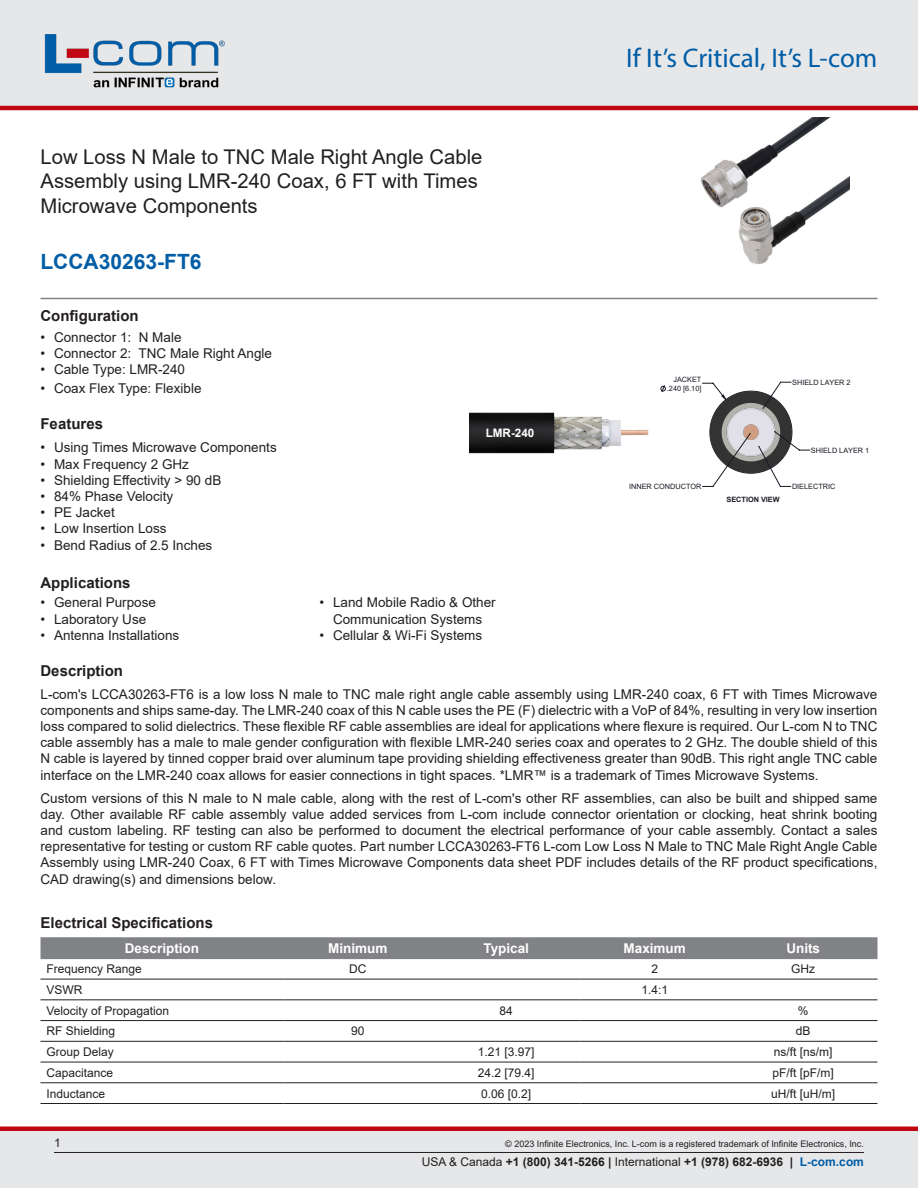
<style>
.page{position:relative;width:918px;height:1188px;background:#fff}
.page>*{position:absolute;margin:0;border:0;box-sizing:border-box;transform-origin:0 0}
.t1{font:27px "Myriad Pro";color:#005da6}
.Branded_Part_No{font:700 21px "Arial";color:#005da6}
.Web_Description_Para{font:20.25px/24.3px "Arial";color:#231f20}
.Head1{font:700 15px "Arial";color:#231f20}
.MarketingDescription{font:13.5px/16.2px "Arial";color:#231f20;text-align:justify}
.Table_Header{font:700 13.5px "Arial";color:#fff}
.Table-Body{font:12px "Arial";color:#231f20}
.t2{font:700 12px "Arial";color:#231f20}
.t3{font:700 11.7px "Arial";color:#fff}
.Copyright_disclaimer{font:9px "Arial";color:#231f20}
.t4{font:7.35px/8.9px "Arial";color:#191924;text-align:right}
.t5{font:700 7.35px "Arial";color:#191924}
.s1{font-style:inherit}
.s2{font-weight:400}
.s3{color:#005da6}
</style>
<div class="page">
<div style="left:0;top:1131px;width:918px;height:57px;background:#e6e7e9"></div>
<div style="left:0;top:1126px;width:918px;height:5px;background:#c00814"></div>
<div style="left:0;top:0;width:918px;height:108px;background:#e6e7e9"></div>
<hr style="left:0;top:106px;width:918px;height:4px;background:#c00814">
<img style="left:44px;top:34px;width:181px;height:54px">
<hr style="left:54px;top:1152px;width:810px;height:1px;background:#231f20">
<hr style="left:40px;top:298px;width:838px;height:1px;background:#808285">
<img style="left:701px;top:117px;width:148px;height:148px">
<img style="left:470px;top:412px;width:179px;height:42px">
<svg style="left:661px;top:385px;width:5px;height:7px"></svg>
<svg style="left:702px;top:382px;width:108px;height:105px"></svg>
<div style="left:40px;top:937px;width:838px;height:22px;background:#808285"></div>
<hr style="left:40px;top:979px;width:244px;height:1px;background:#231f20">
<hr style="left:284px;top:979px;width:148px;height:1px;background:#231f20">
<hr style="left:432px;top:979px;width:148px;height:1px;background:#231f20">
<hr style="left:580px;top:979px;width:149px;height:1px;background:#231f20">
<hr style="left:729px;top:979px;width:149px;height:1px;background:#231f20">
<hr style="left:40px;top:1000px;width:244px;height:1px;background:#231f20">
<hr style="left:284px;top:1000px;width:148px;height:1px;background:#231f20">
<hr style="left:432px;top:1000px;width:148px;height:1px;background:#231f20">
<hr style="left:580px;top:1000px;width:149px;height:1px;background:#231f20">
<hr style="left:729px;top:1000px;width:149px;height:1px;background:#231f20">
<hr style="left:40px;top:1020px;width:244px;height:1px;background:#231f20">
<hr style="left:284px;top:1020px;width:148px;height:1px;background:#231f20">
<hr style="left:432px;top:1020px;width:148px;height:1px;background:#231f20">
<hr style="left:580px;top:1020px;width:149px;height:1px;background:#231f20">
<hr style="left:729px;top:1020px;width:149px;height:1px;background:#231f20">
<hr style="left:40px;top:1041px;width:244px;height:1px;background:#231f20">
<hr style="left:284px;top:1041px;width:148px;height:1px;background:#231f20">
<hr style="left:432px;top:1041px;width:148px;height:1px;background:#231f20">
<hr style="left:580px;top:1041px;width:149px;height:1px;background:#231f20">
<hr style="left:729px;top:1041px;width:149px;height:1px;background:#231f20">
<hr style="left:40px;top:1062px;width:244px;height:1px;background:#231f20">
<hr style="left:284px;top:1062px;width:148px;height:1px;background:#231f20">
<hr style="left:432px;top:1062px;width:148px;height:1px;background:#231f20">
<hr style="left:580px;top:1062px;width:149px;height:1px;background:#231f20">
<hr style="left:729px;top:1062px;width:149px;height:1px;background:#231f20">
<hr style="left:40px;top:1083px;width:244px;height:1px;background:#231f20">
<hr style="left:284px;top:1083px;width:148px;height:1px;background:#231f20">
<hr style="left:432px;top:1083px;width:148px;height:1px;background:#231f20">
<hr style="left:580px;top:1083px;width:149px;height:1px;background:#231f20">
<hr style="left:729px;top:1083px;width:149px;height:1px;background:#231f20">
<hr style="left:40px;top:1103px;width:244px;height:1px;background:#231f20">
<hr style="left:284px;top:1103px;width:148px;height:1px;background:#231f20">
<hr style="left:432px;top:1103px;width:148px;height:1px;background:#231f20">
<hr style="left:580px;top:1103px;width:149px;height:1px;background:#231f20">
<hr style="left:729px;top:1103px;width:149px;height:1px;background:#231f20">
<h1 class="Web_Description_Para" style="left:40px;top:145px;width:443px">Low Loss N Male to TNC Male Right Angle Cable<br>Assembly using LMR-240 Coax, 6 FT with Times<br>Microwave Components</h1>
<p class="Branded_Part_No" style="left:40px;top:247px;width:163px">LCCA30263-FT6</p>
<p class="Head1" style="left:40px;top:306px;width:100px">Configuration</p>
<p class="MarketingDescription" style="left:40px;top:329px;width:143px">• Connector 1: N Male</p>
<p class="MarketingDescription" style="left:40px;top:345px;width:233px">• Connector 2: TNC Male Right Angle</p>
<p class="MarketingDescription" style="left:40px;top:361px;width:146px">• Cable Type: LMR-240</p>
<p class="MarketingDescription" style="left:40px;top:381px;width:163px">• Coax Flex Type: Flexible</p>
<p class="Head1" style="left:40px;top:414px;width:64px">Features</p>
<p class="MarketingDescription" style="left:40px;top:440px;width:238px">• Using Times Microwave Components</p>
<p class="MarketingDescription" style="left:40px;top:456px;width:150px">• Max Frequency 2 GHz</p>
<p class="MarketingDescription" style="left:40px;top:472px;width:182px">• Shielding Effectivity &gt; 90 dB</p>
<p class="MarketingDescription" style="left:40px;top:488px;width:134px">• 84% Phase Velocity</p>
<p class="MarketingDescription" style="left:40px;top:504px;width:76px">• PE Jacket</p>
<p class="MarketingDescription" style="left:40px;top:521px;width:128px">• Low Insertion Loss</p>
<p class="MarketingDescription" style="left:40px;top:537px;width:173px">• Bend Radius of 2.5 Inches</p>
<p class="Head1" style="left:40px;top:572px;width:92px">Applications</p>
<p class="MarketingDescription" style="left:40px;top:594px;width:117px">• General Purpose</p>
<p class="MarketingDescription" style="left:40px;top:611px;width:107px">• Laboratory Use</p>
<p class="MarketingDescription" style="left:40px;top:627px;width:140px">• Antenna Installations</p>
<p class="t3" style="left:486px;top:425px;width:50px">LMR-<span class="s1">240</span></p>
<p class="MarketingDescription" style="left:320px;top:594px;width:178px;text-align:center">• Land Mobile Radio &amp; Other<br>Communication Systems</p>
<p class="MarketingDescription" style="left:320px;top:627px;width:164px">• Cellular &amp; Wi-Fi Systems</p>
<h1 class="t1" style="left:626px;top:41px;width:253px">If It’s Critical, It’s L-com</h1>
<p class="t4" style="left:667px;top:375px;width:36px">JACKET .<span class="s1">240</span> [<span class="s1">6.10</span>]</p>
<p class="t4" style="left:792px;top:378px;width:60px">SHIELD LAYER 2</p>
<p class="t4" style="left:811px;top:446px;width:60px">SHIELD LAYER 1</p>
<p class="t4" style="left:629px;top:482px;width:74px">INNER CONDUCTOR</p>
<p class="t4" style="left:792px;top:482px;width:45px">DIELECTRIC</p>
<p class="t5" style="left:727px;top:494px;width:55px">SECTION VIEW</p>
<p class="Head1" style="left:40px;top:660px;width:84px">Description</p>
<p class="MarketingDescription" style="left:40px;top:686px;width:838px">L-com's LCCA30263-FT6 is a low loss N male to TNC male right angle cable assembly using LMR-240 coax, 6 FT with Times Microwave components and ships same-day. The LMR-240 coax of this N cable uses the PE (F) dielectric with a VoP of 84%, resulting in very low insertion loss compared to solid dielectrics. These flexible RF cable assemblies are ideal for applications where flexure is required. Our L-com N to TNC cable assembly has a male to male gender configuration with flexible LMR-240 series coax and operates to 2 GHz. The double shield of this N cable is layered by tinned copper braid over aluminum tape providing shielding effectiveness greater than 90dB. This right angle TNC cable interface on the LMR-240 coax allows for easier connections in tight spaces. *LMR™ is a trademark of Times Microwave Systems.</p>
<p class="MarketingDescription" style="left:40px;top:790px;width:838px">Custom versions of this N male to N male cable, along with the rest of L-com's other RF assemblies, can also be built and shipped same day. Other available RF cable assembly value added services from L-com include connector orientation or clocking, heat shrink booting and custom labeling. RF testing can also be performed to document the electrical performance of your cable assembly. Contact a sales representative for testing or custom RF cable quotes. Part number LCCA30263-FT6 L-com Low Loss N Male to TNC Male Right Angle Cable Assembly using LMR-240 Coax, 6 FT with Times Microwave Components data sheet PDF includes details of the RF product specifications, CAD drawing(s) and dimensions below.</p>
<p class="Head1" style="left:40px;top:912px;width:174px">Electrical Specifications</p>
<p class="Table_Header" style="left:125px;top:939px;width:76px">Description</p>
<p class="Table_Header" style="left:328px;top:939px;width:61px">Minimum</p>
<p class="Table_Header" style="left:483px;top:939px;width:47px">Typical</p>
<p class="Table_Header" style="left:624px;top:939px;width:64px">Maximum</p>
<p class="Table_Header" style="left:786px;top:939px;width:35px">Units</p>
<p class="Table-Body" style="left:46px;top:961px;width:97px">Frequency Range</p>
<p class="Table-Body" style="left:349px;top:961px;width:19px">DC</p>
<p class="Table-Body" style="left:651px;top:961px;width:8px">2</p>
<p class="Table-Body" style="left:791px;top:961px;width:25px">GHz</p>
<p class="Table-Body" style="left:46px;top:981px;width:37px">VSWR</p>
<p class="Table-Body" style="left:641px;top:981px;width:28px">1.4:1</p>
<p class="Table-Body" style="left:46px;top:1002px;width:124px">Velocity of Propagation</p>
<p class="Table-Body" style="left:500px;top:1002px;width:15px">84</p>
<p class="Table-Body" style="left:798px;top:1002px;width:12px">%</p>
<p class="Table-Body" style="left:46px;top:1023px;width:70px">RF Shielding</p>
<p class="Table-Body" style="left:351px;top:1023px;width:15px">90</p>
<p class="Table-Body" style="left:796px;top:1023px;width:16px">dB</p>
<p class="Table-Body" style="left:46px;top:1044px;width:69px">Group Delay</p>
<p class="Table-Body" style="left:478px;top:1044px;width:58px">1.21 [3.97]</p>
<p class="Table-Body" style="left:774px;top:1044px;width:60px">ns/ft [ns/m]</p>
<p class="Table-Body" style="left:46px;top:1064px;width:68px">Capacitance</p>
<p class="Table-Body" style="left:478px;top:1064px;width:58px">24.2 [79.4]</p>
<p class="Table-Body" style="left:773px;top:1064px;width:63px">pF/ft [pF/m]</p>
<p class="Table-Body" style="left:46px;top:1085px;width:60px">Inductance</p>
<p class="Table-Body" style="left:481px;top:1085px;width:52px">0.06 [0.2]</p>
<p class="Table-Body" style="left:771px;top:1085px;width:66px">uH/ft [uH/m]</p>
<p class="Table-Body" style="left:54px;top:1135px;width:8px">1</p>
<p class="Copyright_disclaimer" style="left:505px;top:1138px;width:360px">© 2023 Infinite Electronics, Inc. L-com is a registered trademark of Infinite Electronics, Inc.</p>
<p class="t2" style="left:422px;top:1153px;width:444px"><span class="s2">USA &amp; Canada</span> +1 (800) 341-5266 | <span class="s2">International</span> +1 (978) 682-6936 | <span class="s3">L-com.com</span></p>
</div>
